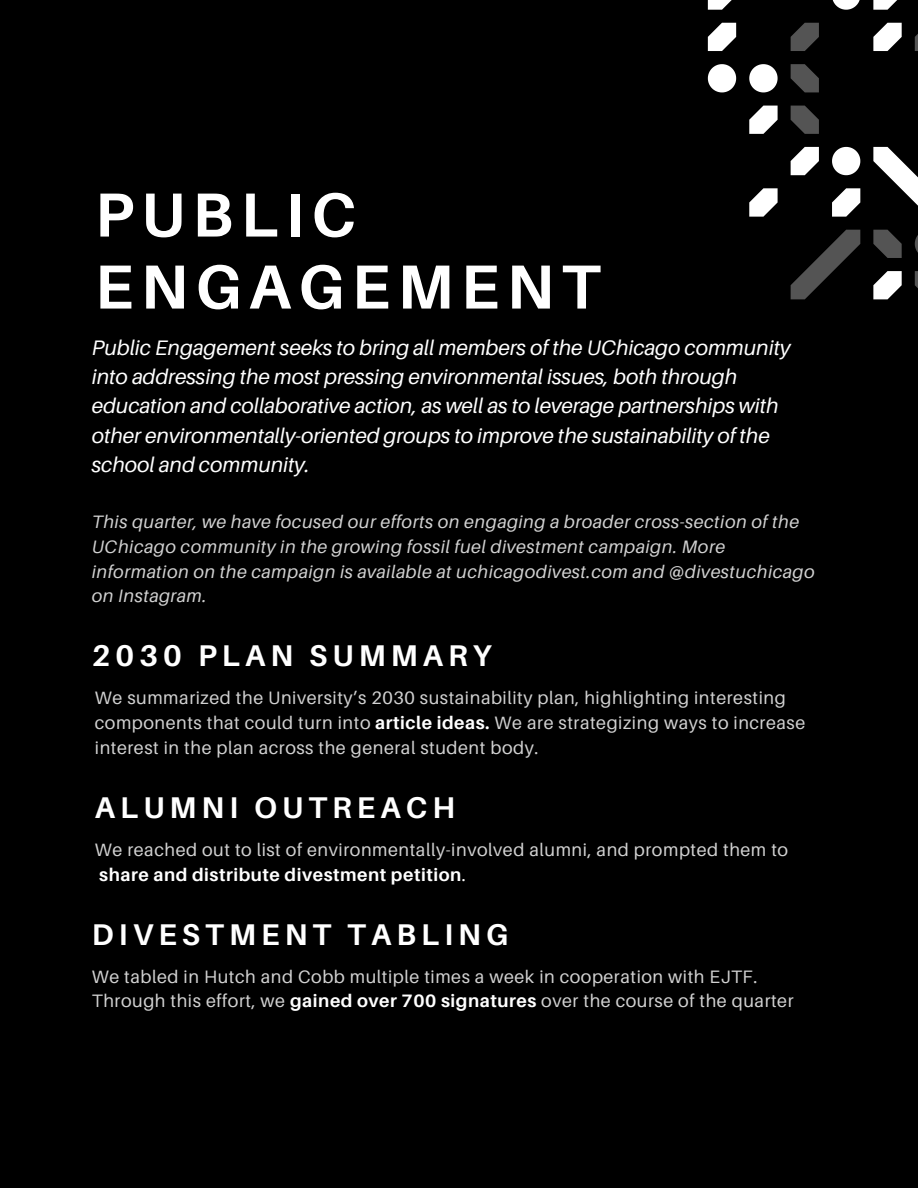
<style>
.page{position:relative;width:918px;height:1188px;background:#000}
.page>*{position:absolute;margin:0;border:0;box-sizing:border-box;transform-origin:0 0}
.t1{font:700 62.25px/72px "Aileron";letter-spacing:.12em;color:#fff}
.t2{font:700 30px "Aileron";letter-spacing:.17em;color:#fff}
.t3{font:italic 21px/29.2px "Aileron";color:#fff}
.t4{font:18px/24.8px "Aileron";letter-spacing:.03em;color:#d1d1d1}
.t5{font:italic 18px/24.8px "Aileron";letter-spacing:.03em;color:#d1d1d1}
.s1{font-weight:700;color:#fff}
.s2{color:#fff}
</style>
<div class="page">
<svg style="left:873px;top:0;width:24px;height:10px"></svg>
<svg style="left:873px;top:23px;width:29px;height:28px"></svg>
<svg style="left:915px;top:34px;width:3px;height:17px"></svg>
<svg style="left:832px;top:0;width:28px;height:10px"></svg>
<svg style="left:791px;top:23px;width:28px;height:28px"></svg>
<svg style="left:708px;top:0;width:24px;height:10px"></svg>
<svg style="left:708px;top:23px;width:28px;height:28px"></svg>
<svg style="left:749px;top:64px;width:29px;height:28px"></svg>
<svg style="left:708px;top:64px;width:28px;height:28px"></svg>
<svg style="left:749px;top:106px;width:29px;height:28px"></svg>
<svg style="left:791px;top:64px;width:28px;height:28px"></svg>
<svg style="left:791px;top:106px;width:28px;height:28px"></svg>
<svg style="left:832px;top:147px;width:28px;height:28px"></svg>
<svg style="left:791px;top:147px;width:28px;height:28px"></svg>
<svg style="left:832px;top:188px;width:28px;height:29px"></svg>
<svg style="left:749px;top:188px;width:29px;height:29px"></svg>
<svg style="left:791px;top:230px;width:69px;height:69px"></svg>
<svg style="left:873px;top:147px;width:45px;height:59px"></svg>
<svg style="left:915px;top:235px;width:3px;height:18px"></svg>
<svg style="left:873px;top:230px;width:29px;height:28px"></svg>
<svg style="left:873px;top:271px;width:29px;height:28px"></svg>
<svg style="left:915px;top:271px;width:3px;height:17px"></svg>
<h1 class="t1" style="left:95px;top:178px;width:507px">PUBLIC<br>ENGAGEMENT</h1>
<p class="t3" style="left:92px;top:332px;width:700px">Public Engagement seeks to bring all members of the UChicago community into addressing the most pressing environmental issues, both through education and collaborative action, as well as to leverage partnerships with other environmentally-oriented groups to improve the sustainability of the school and community.</p>
<p class="t5" style="left:92px;top:509px;width:724px">This quarter, we have focused our efforts on engaging a broader cross-section of the UChicago community in the growing fossil fuel divestment campaign. More information on the campaign is available at uchicagodivest.com and @divestuchicago on Instagram.</p>
<h2 class="t2" style="left:92px;top:637px;width:401px">2030 PLAN SUMMARY</h2>
<p class="t4" style="left:95px;top:685px;width:712px">We summarized the University’s 2030 sustainability plan, highlighting interesting components that could turn into <span class="s1">article ideas.</span> We are strategizing ways to increase interest in the plan across the general student body.</p>
<h2 class="t2" style="left:95px;top:789px;width:362px">ALUMNI OUTREACH</h2>
<p class="t4" style="left:95px;top:837px;width:695px">We reached out to list of environmentally-involved alumni, and prompted them to <span class="s1">share and distribute divestment petition</span><span class="s2">.</span></p>
<h2 class="t2" style="left:92px;top:915px;width:418px">DIVESTMENT TABLING</h2>
<p class="t4" style="left:92px;top:964px;width:703px">We tabled in Hutch and Cobb multiple times a week in cooperation with EJTF.<br>Through this effort, we <span class="s1">gained over 700 signatures</span> over the course of the quarter</p>
</div>
